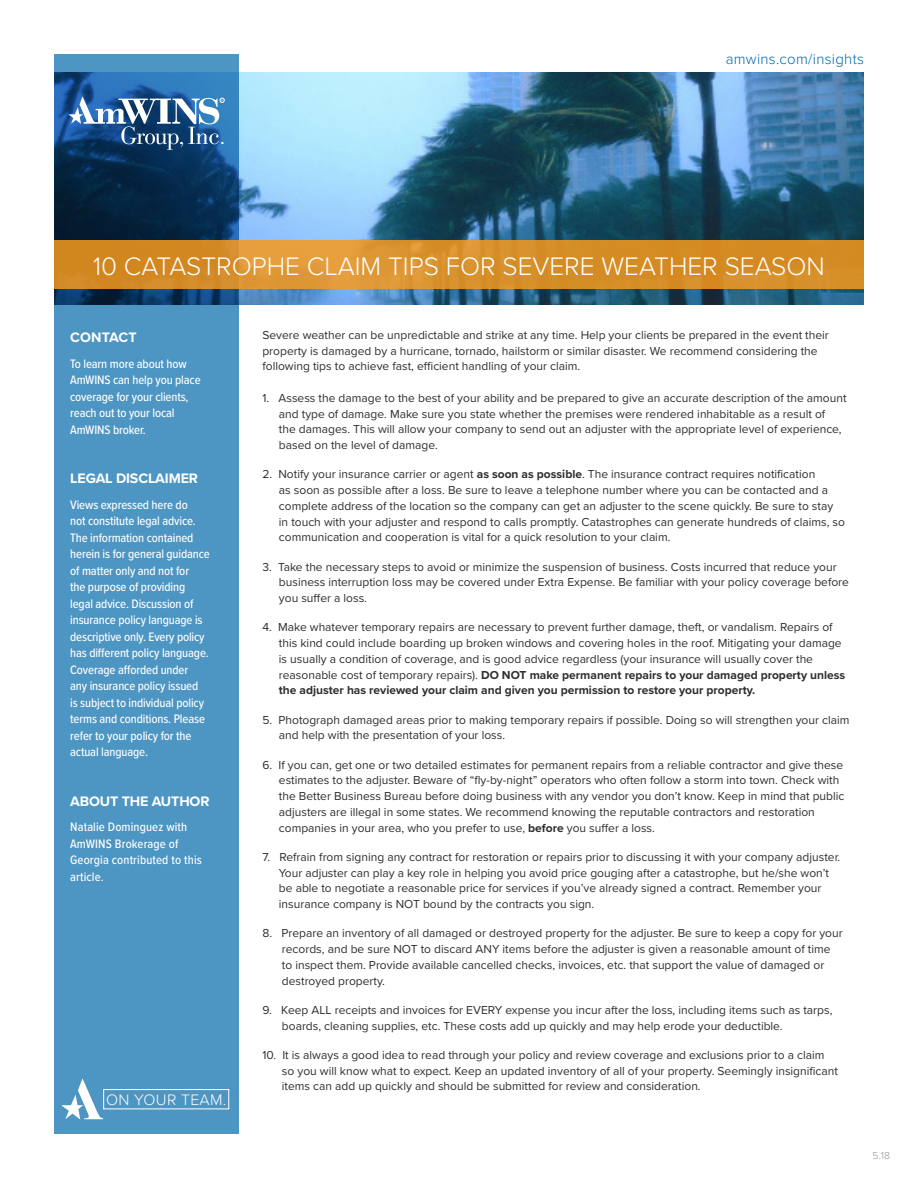
<style>
.page{position:relative;width:918px;height:1188px;background:#fff}
.page>*{position:absolute;margin:0;border:0;box-sizing:border-box;transform-origin:0 0}
.Specialty_Practice{font:300 26.25px "Proxima Nova";color:#fff}
.Specialty_Practice-2{font:300 15.75px "Proxima Nova";letter-spacing:.02em;color:#fff}
.Specialty_Practice-3{font:300 15px "Proxima Nova";letter-spacing:.02em;color:#0068a9}
.Specialty_Practice-4{font:700 14.25px "Proxima Nova";letter-spacing:-.01em;color:#fff}
.Specialty_Practice-5{font:700 14.25px "Proxima Nova";letter-spacing:.01em;color:#fff}
.Specialty_Practice-6{font:500 12.75px/16.5px "Proxima Nova Cond";letter-spacing:-.01em;color:#fff}
.Specialty_Practice-7{font:500 12.75px/16.5px "Proxima Nova Cond";letter-spacing:.01em;color:#fff}
.t1{font:12px/15.8px "Proxima Nova";color:#2d2e2f}
.Specialty_Practice-8{font:300 10.5px "Proxima Nova";color:#939598}
.s1{font-weight:700}
</style>
<div class="page">
<img style="left:239px;top:73px;width:625px;height:232px">
<svg style="left:54px;top:54px;width:185px;height:1080px;background:#4488b4"></svg>
<svg style="left:68px;top:97px;width:156px;height:53px"></svg>
<div style="left:103px;top:1089px;width:126px;height:20px;border:1px solid #fff"></div>
<svg style="left:61px;top:1079px;width:42px;height:41px"></svg>
<svg style="left:54px;top:240px;width:810px;height:49px;background:#d78f29"></svg>
<p class="Specialty_Practice-3" style="left:726px;top:48px;width:140px">amwins.com/insights</p>
<p class="Specialty_Practice" style="left:93px;top:246px;width:733px">10 CATASTROPHE CLAIM TIPS FOR SEVERE WEATHER SEASON</p>
<p class="Specialty_Practice-5" style="left:70px;top:327px;width:68px">CONTACT</p>
<p class="Specialty_Practice-6" style="left:70px;top:355px;width:132px">To learn more about how<br>AmWINS can help you place coverage for your clients, reach out to your local<br>AmWINS broker.</p>
<p class="Specialty_Practice-4" style="left:70px;top:468px;width:129px">LEGAL DISCLAIMER</p>
<p class="Specialty_Practice-6" style="left:70px;top:496px;width:141px">Views expressed here do<br>not constitute legal advice.<br>The information contained herein is for general guidance of matter only and not for<br>the purpose of providing legal advice. Discussion of insurance policy language is descriptive only. Every policy has different policy language.<br>Coverage afforded under<br>any insurance policy issued<br>is subject to individual policy terms and conditions. Please refer to your policy for the actual language.</p>
<p class="Specialty_Practice-4" style="left:70px;top:791px;width:141px">ABOUT THE AUTHOR</p>
<p class="Specialty_Practice-7" style="left:70px;top:819px;width:133px">Natalie Dominguez with<br>AmWINS Brokerage of<br>Georgia contributed to this article.</p>
<p class="Specialty_Practice-2" style="left:106px;top:1088px;width:122px">ON YOUR TEAM.</p>
<p class="t1" style="left:262px;top:327px;width:568px">Severe weather can be unpredictable and strike at any time. Help your clients be prepared in the event their property is damaged by a hurricane, tornado, hailstorm or similar disaster. We recommend considering the following tips to achieve fast, efficient handling of your claim.</p>
<p class="t1" style="left:279px;top:390px;width:569px;text-indent:-16px">1. Assess the damage to the best of your ability and be prepared to give an accurate description of the amount and type of damage. Make sure you state whether the premises were rendered inhabitable as a result of<br>the damages. This will allow your company to send out an adjuster with the appropriate level of experience, based on the level of damage.</p>
<p class="t1" style="left:279px;top:466px;width:568px;text-indent:-16px">2. Notify your insurance carrier or agent <span class="s1">as soon as possible</span>. The insurance contract requires notification<br>as soon as possible after a loss. Be sure to leave a telephone number where you can be contacted and a complete address of the location so the company can get an adjuster to the scene quickly. Be sure to stay in touch with your adjuster and respond to calls promptly. Catastrophes can generate hundreds of claims, so communication and cooperation is vital for a quick resolution to your claim.</p>
<p class="t1" style="left:279px;top:558px;width:572px;text-indent:-16px">3. Take the necessary steps to avoid or minimize the suspension of business. Costs incurred that reduce your business interruption loss may be covered under Extra Expense. Be familiar with your policy coverage before you suffer a loss.</p>
<p class="t1" style="left:279px;top:619px;width:568px;text-indent:-16px">4. Make whatever temporary repairs are necessary to prevent further damage, theft, or vandalism. Repairs of this kind could include boarding up broken windows and covering holes in the roof. Mitigating your damage is usually a condition of coverage, and is good advice regardless (your insurance will usually cover the reasonable cost of temporary repairs). <span class="s1">DO NOT make permanent repairs to your damaged property unless the adjuster has reviewed your claim and given you permission to restore your property.</span></p>
<p class="t1" style="left:279px;top:711px;width:572px;text-indent:-16px">5. Photograph damaged areas prior to making temporary repairs if possible. Doing so will strengthen your claim and help with the presentation of your loss.</p>
<p class="t1" style="left:279px;top:756px;width:567px;text-indent:-16px">6. If you can, get one or two detailed estimates for permanent repairs from a reliable contractor and give these estimates to the adjuster. Beware of “fly-by-night” operators who often follow a storm into town. Check with the Better Business Bureau before doing business with any vendor you don’t know. Keep in mind that public adjusters are illegal in some states. We recommend knowing the reputable contractors and restoration companies in your area, who you prefer to use, <span class="s1">before</span> you suffer a loss.</p>
<p class="t1" style="left:279px;top:849px;width:563px;text-indent:-16px">7. Refrain from signing any contract for restoration or repairs prior to discussing it with your company adjuster.<br>Your adjuster can play a key role in helping you avoid price gouging after a catastrophe, but he/she won’t be able to negotiate a reasonable price for services if you’ve already signed a contract. Remember your insurance company is NOT bound by the contracts you sign.</p>
<p class="t1" style="left:282px;top:925px;width:562px;text-indent:-20px">8. Prepare an inventory of all damaged or destroyed property for the adjuster. Be sure to keep a copy for your records, and be sure NOT to discard ANY items before the adjuster is given a reasonable amount of time to inspect them. Provide available cancelled checks, invoices, etc. that support the value of damaged or destroyed property.</p>
<p class="t1" style="left:282px;top:1002px;width:552px;text-indent:-20px">9. Keep ALL receipts and invoices for EVERY expense you incur after the loss, including items such as tarps, boards, cleaning supplies, etc. These costs add up quickly and may help erode your deductible.</p>
<p class="t1" style="left:282px;top:1047px;width:558px;text-indent:-20px">10. It is always a good idea to read through your policy and review coverage and exclusions prior to a claim so you will know what to expect. Keep an updated inventory of all of your property. Seemingly insignificant items can add up quickly and should be submitted for review and consideration.</p>
<p class="Specialty_Practice-8" style="left:873px;top:1148px;width:19px">5.18</p>
</div>
